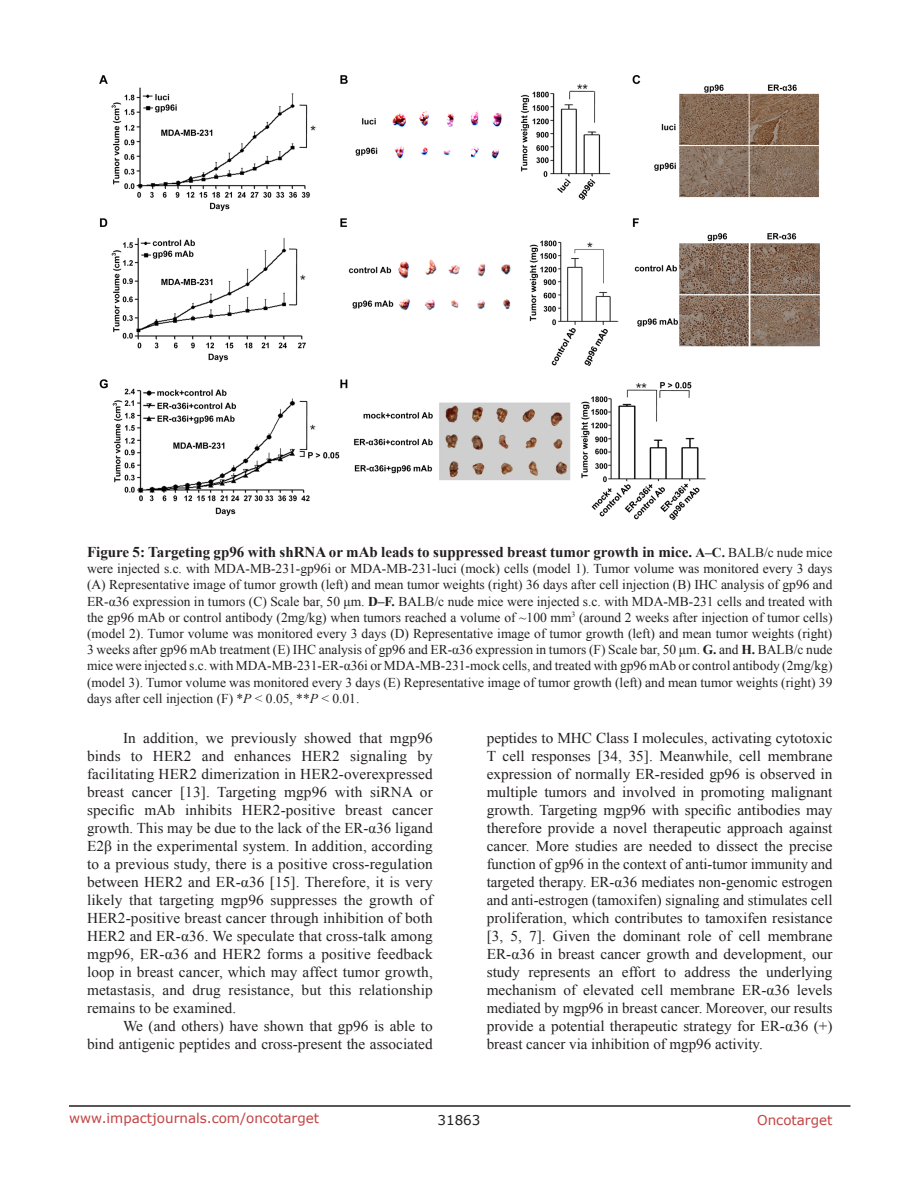
<style>
.page{position:relative;width:918px;height:1188px;background:#fff}
.page>*{position:absolute;margin:0;border:0;box-sizing:border-box;transform-origin:0 0}
.BodyText{font:15px/18px "Times New Roman";color:#231f20;text-align:justify}
.FigureText{font:700 15px "Times New Roman";color:#231f20}
.FigureText-2{font:13.5px/16.2px "Times New Roman";color:#231f20;text-align:justify}
.t1{font:13.5px "Verdana";color:#c24141}
.t2{font:13.5px "Verdana";color:#231f20}
.s1{font-size:13.5px}
.s2{font-weight:400;font-size:13.5px}
.s3{font-weight:700}
.s4{font-style:italic}
</style>
<div class="page">
<hr style="left:69px;top:1105px;width:781px;height:2px;background:#231f20">
<img style="left:100px;top:76px;width:720px;height:443px">
<p class="FigureText" style="left:87px;top:542px;width:747px">Figure 5: Targeting gp96 with shRNA or mAb leads to suppressed breast tumor growth in mice. <span class="s1">A–C.</span> <span class="s2">BALB/c nude mice</span></p>
<p class="FigureText-2" style="left:87px;top:560px;width:747px">were injected s.c. with MDA-MB-231-gp96i or MDA-MB-231-luci (mock) cells (model 1). Tumor volume was monitored every 3 days (A) Representative image of tumor growth (left) and mean tumor weights (right) 36 days after cell injection (B) IHC analysis of gp96 and ER-α36 expression in tumors (C) Scale bar, 50 μm. <span class="s3">D–F.</span> BALB/c nude mice were injected s.c. with MDA-MB-231 cells and treated with the gp96 mAb or control antibody (2mg/kg) when tumors reached a volume of ~100 mm<sup>3</sup> (around 2 weeks after injection of tumor cells) (model 2). Tumor volume was monitored every 3 days (D) Representative image of tumor growth (left) and mean tumor weights (right)<br>3 weeks after gp96 mAb treatment (E) IHC analysis of gp96 and ER-α36 expression in tumors (F) Scale bar, 50 μm. <span class="s3">G.</span> and <span class="s3">H.</span> BALB/c nude mice were injected s.c. with MDA-MB-231-ER-α36i or MDA-MB-231-mock cells, and treated with gp96 mAb or control antibody (2mg/kg) (model 3). Tumor volume was monitored every 3 days (E) Representative image of tumor growth (left) and mean tumor weights (right) 39 days after cell injection (F) *<span class="s4">P</span> &lt; 0.05, **<span class="s4">P</span> &lt; 0.01.</p>
<p class="BodyText" style="left:87px;top:729px;width:347px;text-indent:36px">In addition, we previously showed that mgp96 binds to HER2 and enhances HER2 signaling by facilitating HER2 dimerization in HER2-overexpressed breast cancer [13]. Targeting mgp96 with siRNA or specific mAb inhibits HER2-positive breast cancer growth. This may be due to the lack of the ER-α36 ligand E2β in the experimental system. In addition, according to a previous study, there is a positive cross-regulation between HER2 and ER-α36 [15]. Therefore, it is very likely that targeting mgp96 suppresses the growth of HER2-positive breast cancer through inhibition of both HER2 and ER-α36. We speculate that cross-talk among mgp96, ER-α36 and HER2 forms a positive feedback loop in breast cancer, which may affect tumor growth, metastasis, and drug resistance, but this relationship remains to be examined.</p>
<p class="BodyText" style="left:87px;top:1017px;width:347px;text-align:right">We (and others) have shown that gp96 is able to<br>bind antigenic peptides and cross-present the associated</p>
<p class="BodyText" style="left:487px;top:729px;width:347px">peptides to MHC Class I molecules, activating cytotoxic T cell responses [34, 35]. Meanwhile, cell membrane expression of normally ER-resided gp96 is observed in multiple tumors and involved in promoting malignant growth. Targeting mgp96 with specific antibodies may therefore provide a novel therapeutic approach against cancer. More studies are needed to dissect the precise function of gp96 in the context of anti-tumor immunity and targeted therapy. ER-α36 mediates non-genomic estrogen and anti-estrogen (tamoxifen) signaling and stimulates cell proliferation, which contributes to tamoxifen resistance [3, 5, 7]. Given the dominant role of cell membrane ER-α36 in breast cancer growth and development, our study represents an effort to address the underlying mechanism of elevated cell membrane ER-α36 levels mediated by mgp96 in breast cancer. Moreover, our results provide a potential therapeutic strategy for ER-α36 (+) breast cancer via inhibition of mgp96 activity.</p>
<p class="t1" style="left:69px;top:1109px;width:252px">www.impactjournals.com/oncotarget</p>
<p class="t2" style="left:438px;top:1111px;width:44px">31863</p>
<p class="t1" style="left:757px;top:1111px;width:77px">Oncotarget</p>
</div>
